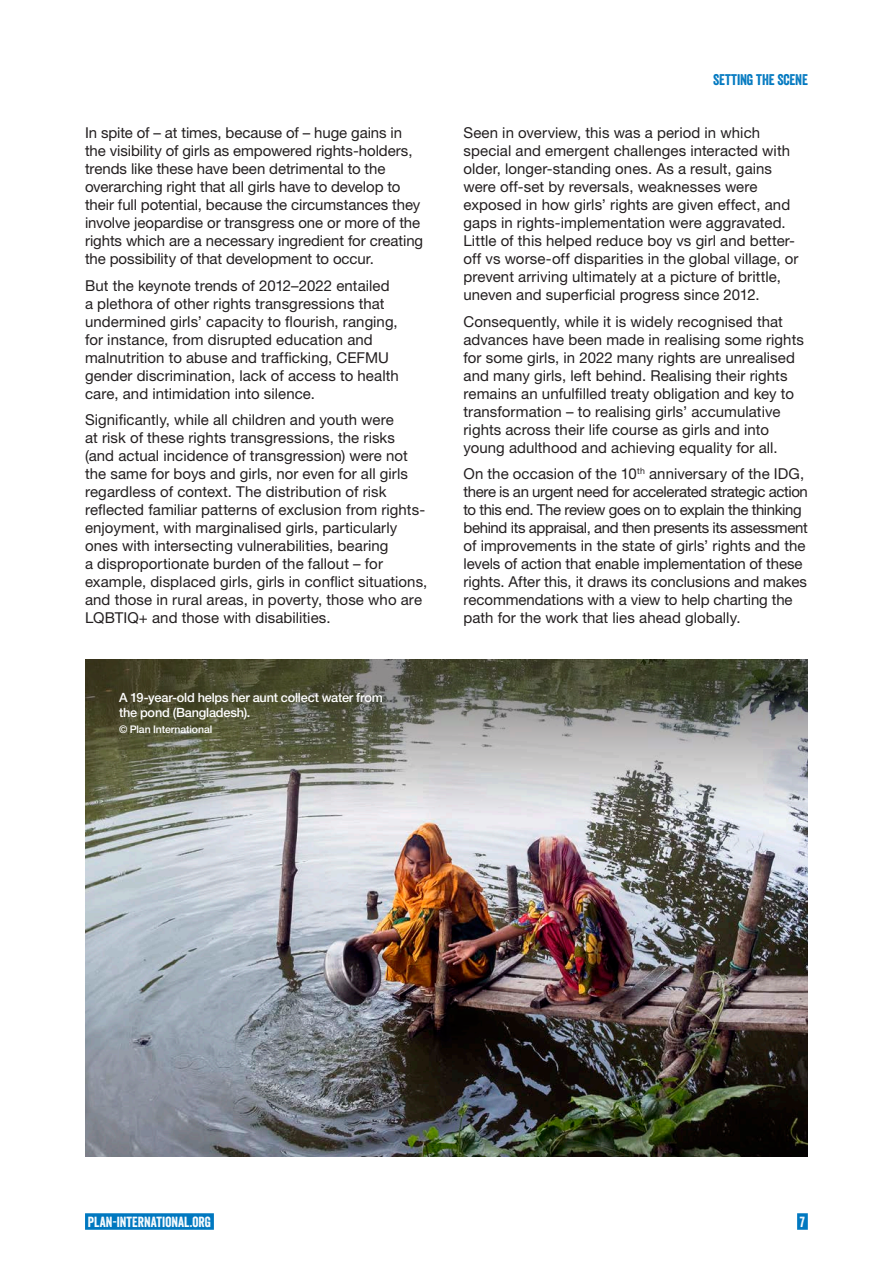
<style>
.page{position:relative;width:893px;height:1263px;background:#fff}
.page>*{position:absolute;margin:0;border:0;box-sizing:border-box;transform-origin:0 0}
.body{font:15px/18px "Helvetica Neue LT Std";letter-spacing:.005em;color:#231f20}
.groot_koppe{font:15px "Veneer";letter-spacing:-.01em;color:#0078c0}
.t1{font:14.25px "Veneer";letter-spacing:.005em;color:#fff}
.PHOTO{font:500 12.75px/14.2px "Helvetica Neue LT Std";letter-spacing:-.015em;color:#fff}
.copyright{font:500 10.5px "Helvetica Neue LT Std";letter-spacing:-.01em;color:#fff}
</style>
<div class="page">
<div style="left:797px;top:1213px;width:11px;height:17px;background:#0078c0"></div>
<div style="left:85px;top:1213px;width:129px;height:17px;background:#0078c0"></div>
<hr style="left:0;top:553px;width:1px;height:697px;background:#f2f2ef">
<img style="left:85px;top:842px;width:723px;height:315px">
<svg style="left:85px;top:659px;width:723px;height:183px;background:#8e8f86"></svg>
<p class="body" style="left:85px;top:124px;width:340px">In spite of – at times, because of – huge gains in the visibility of girls as empowered rights-holders, trends like these have been detrimental to the overarching right that all girls have to develop to their full potential, because the circumstances they involve jeopardise or transgress one or more of the rights which are a necessary ingredient for creating the possibility of that development to occur.</p>
<p class="body" style="left:85px;top:276px;width:315px">But the keynote trends of 2012–2022 entailed a plethora of other rights transgressions that undermined girls’ capacity to flourish, ranging, for instance, from disrupted education and malnutrition to abuse and trafficking, CEFMU gender discrimination, lack of access to health care, and intimidation into silence.</p>
<p class="body" style="left:85px;top:411px;width:344px">Significantly, while all children and youth were<br>at risk of these rights transgressions, the risks (and actual incidence of transgression) were not the same for boys and girls, nor even for all girls regardless of context. The distribution of risk reflected familiar patterns of exclusion from rights&shy;enjoyment, with marginalised girls, particularly ones with intersecting vulnerabilities, bearing<br>a disproportionate burden of the fallout – for example, displaced girls, girls in conflict situations, and those in rural areas, in poverty, those who are LQBTIQ+ and those with disabilities.</p>
<p class="PHOTO" style="left:119px;top:690px;width:265px">A 19-year-old helps her aunt collect water from the pond (Bangladesh).</p>
<p class="copyright" style="left:119px;top:723px;width:95px">© Plan International</p>
<p class="groot_koppe" style="left:713px;top:71px;width:96px">SETTING THE SCENE</p>
<p class="body" style="left:463px;top:124px;width:337px">Seen in overview, this was a period in which special and emergent challenges interacted with older, longer-standing ones. As a result, gains were off-set by reversals, weaknesses were exposed in how girls’ rights are given effect, and gaps in rights-implementation were aggravated.<br>Little of this helped reduce boy vs girl and better&shy;off vs worse-off disparities in the global village, or prevent arriving ultimately at a picture of brittle, uneven and superficial progress since 2012.</p>
<p class="body" style="left:463px;top:312px;width:342px">Consequently, while it is widely recognised that advances have been made in realising some rights for some girls, in 2022 many rights are unrealised and many girls, left behind. Realising their rights remains an unfulfilled treaty obligation and key to transformation – to realising girls’ accumulative rights across their life course as girls and into young adulthood and achieving equality for all.</p>
<p class="body" style="left:463px;top:465px;width:346px">On the occasion of the 10<sup>th</sup> anniversary of the IDG, there is an urgent need for accelerated strategic action to this end. The review goes on to explain the thinking behind its appraisal, and then presents its assessment of improvements in the state of girls’ rights and the levels of action that enable implementation of these rights. After this, it draws its conclusions and makes recommendations with a view to help charting the path for the work that lies ahead globally.</p>
<p class="t1" style="left:88px;top:1213px;width:125px">PLAN-INTERNATIONAL.ORG</p>
<p class="t1" style="left:800px;top:1213px;width:6px">7</p>
</div>
